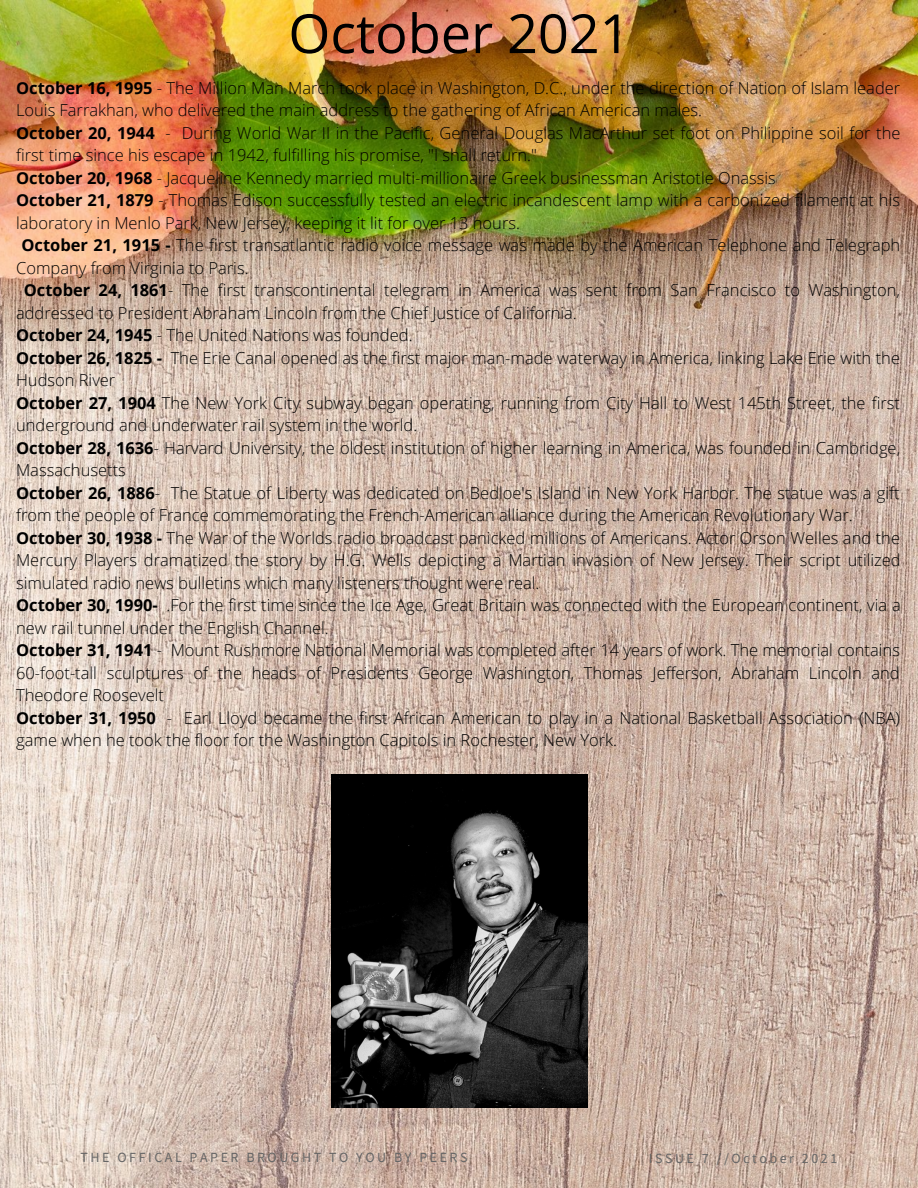
<style>
.page{position:relative;width:918px;height:1188px;background:#fff}
.page>*{position:absolute;margin:0;border:0;box-sizing:border-box;transform-origin:0 0}
.t1{font:54px "Open Sans";color:#000}
.t2{font:300 16.5px/22.5px "Open Sans";color:#000}
.t3{font:13.95px "Source Sans Pro";letter-spacing:.18em;color:#666}
.s1{font-weight:700}
</style>
<div class="page">
<img style="left:0;top:0;width:918px;height:1188px">
<img style="left:332px;top:774px;width:255px;height:333px">
<p class="t1" style="left:288px;top:-5px;width:344px">October 2021</p>
<p class="t2" style="left:16px;top:76px;width:886px"><span class="s1">October 16, 1995</span> - The Million Man March took place in Washington, D.C., under the direction of Nation of Islam leader<br>Louis Farrakhan, who delivered the main address to the gathering of African American males.</p>
<p class="t2" style="left:16px;top:121px;width:886px"><span class="s1">October 20, 1944</span> - During World War II in the Pacific, General Douglas MacArthur set foot on Philippine soil for the first time since his escape in 1942, fulfilling his promise, "I shall return."</p>
<p class="t2" style="left:16px;top:166px;width:761px"><span class="s1">October 20, 1968</span> - Jacqueline Kennedy married multi-millionaire Greek businessman Aristotle Onassis</p>
<p class="t2" style="left:16px;top:189px;width:886px"><span class="s1">October 21, 1879</span> - Thomas Edison successfully tested an electric incandescent lamp with a carbonized filament at his laboratory in Menlo Park, New Jersey, keeping it lit for over 13 hours.</p>
<p class="t2" style="left:16px;top:234px;width:886px;text-indent:5px"><span class="s1">October 21, 1915 -</span> The first transatlantic radio voice message was made by the American Telephone and Telegraph<br>Company from Virginia to Paris.</p>
<p class="t2" style="left:16px;top:279px;width:885px;text-indent:8px"><span class="s1">October 24, 1861</span>- The first transcontinental telegram in America was sent from San Francisco to Washington, addressed to President Abraham Lincoln from the Chief Justice of California.</p>
<p class="t2" style="left:16px;top:324px;width:398px"><span class="s1">October 24, 1945</span> - The United Nations was founded.</p>
<p class="t2" style="left:16px;top:346px;width:885px"><span class="s1">October 26, 1825 -</span> The Erie Canal opened as the first major man-made waterway in America, linking Lake Erie with the<br>Hudson River</p>
<p class="t2" style="left:16px;top:391px;width:885px"><span class="s1">October 27, 1904</span> The New York City subway began operating, running from City Hall to West 145th Street, the first underground and underwater rail system in the world.</p>
<p class="t2" style="left:16px;top:436px;width:886px"><span class="s1">October 28, 1636</span>- Harvard University, the oldest institution of higher learning in America, was founded in Cambridge,<br>Massachusetts</p>
<p class="t2" style="left:16px;top:481px;width:885px"><span class="s1">October 26, 1886</span>- The Statue of Liberty was dedicated on Bedloe's Island in New York Harbor. The statue was a gift from the people of France commemorating the French-American alliance during the American Revolutionary War.</p>
<p class="t2" style="left:16px;top:526px;width:886px;text-align:justify"><span class="s1">October 30, 1938 -</span> The War of the Worlds radio broadcast panicked millions of Americans. Actor Orson Welles and the Mercury Players dramatized the story by H.G. Wells depicting a Martian invasion of New Jersey. Their script utilized simulated radio news bulletins which many listeners thought were real.</p>
<p class="t2" style="left:16px;top:594px;width:886px"><span class="s1">October 30, 1990-</span> .For the first time since the Ice Age, Great Britain was connected with the European continent, via a new rail tunnel under the English Channel.</p>
<p class="t2" style="left:16px;top:639px;width:885px;text-align:justify"><span class="s1">October 31, 1941</span> - Mount Rushmore National Memorial was completed after 14 years of work. The memorial contains 60-foot-tall sculptures of the heads of Presidents George Washington, Thomas Jefferson, Abraham Lincoln and Theodore Roosevelt</p>
<p class="t2" style="left:16px;top:706px;width:886px"><span class="s1">October 31, 1950</span> - Earl Lloyd became the first African American to play in a National Basketball Association (NBA) game when he took the floor for the Washington Capitols in Rochester, New York.</p>
<p class="t3" style="left:81px;top:1149px;width:388px">THE OFFICAL PAPER BROUGHT TO YOU BY PEERS</p>
<p class="t3" style="left:649px;top:1149px;width:190px">ISSUE 7 //October 2021</p>
</div>
